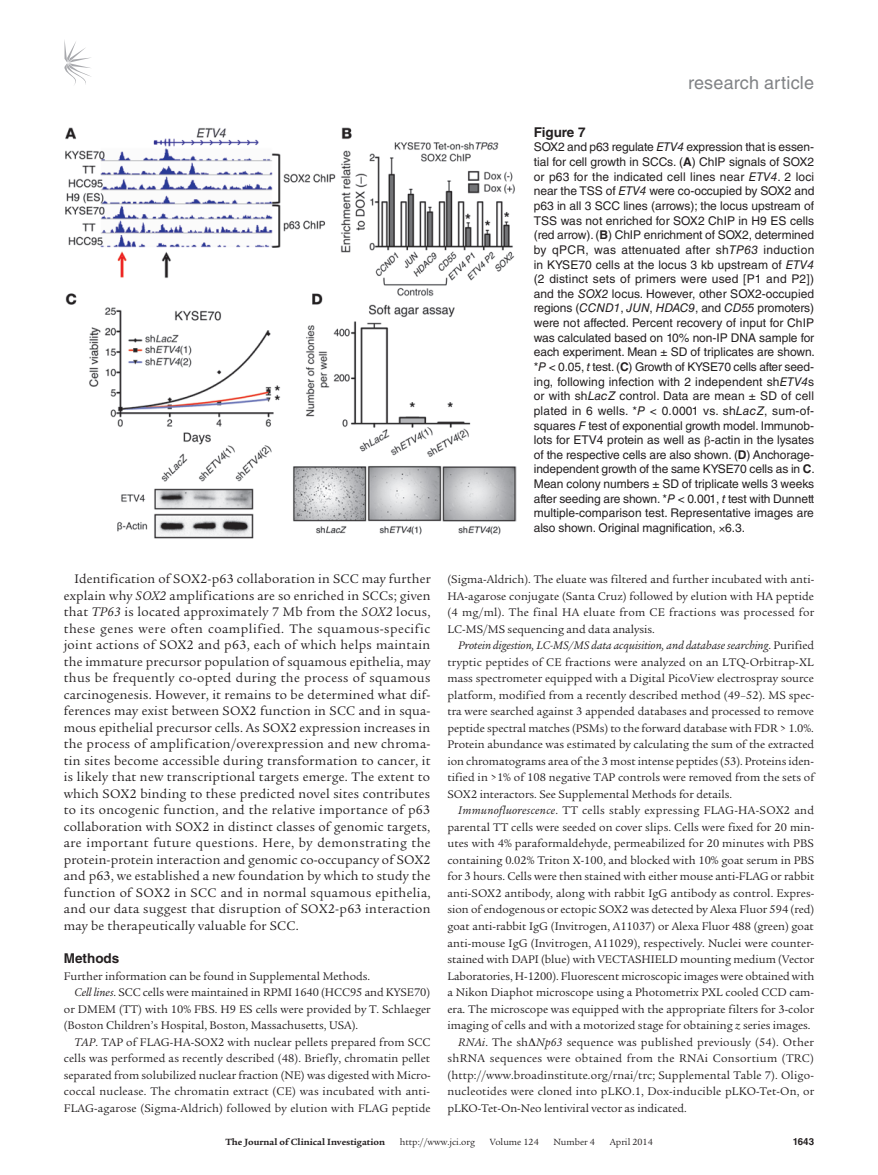
<style>
.page{position:relative;width:878px;height:1175px;background:#fff}
.page>*{position:absolute;margin:0;border:0;box-sizing:border-box;transform-origin:0 0}
.t1{font:18px "Helvetica LT Std";letter-spacing:.01em;color:#808285}
.t2{font:13.5px/16.5px "Legacy Serif Std";letter-spacing:.015em;color:#231f20;text-align:justify}
.t3{font:700 13.5px "Helvetica LT Std";color:#231f20}
.t4{font:12px/16.5px "Legacy Serif Std";color:#231f20;text-align:justify}
.t5{font:12px/14.7px "Helvetica LT Std";letter-spacing:-.005em;color:#231f20;text-align:justify}
.t6{font:12px "Legacy Serif Std";letter-spacing:.02em;color:#231f20}
.t7{font:12px "Legacy Serif Std";letter-spacing:.025em;color:#231f20}
.t8{font:9.75px "Legacy Serif Std";color:#231f20}
.t9{font:700 9.75px "Legacy Serif Std";color:#231f20}
.t10{font:700 9.75px "Helvetica LT Std";color:#231f20}
.s1{font-style:italic}
.s2{font-weight:700}
</style>
<div class="page">
<svg style="left:64px;top:40px;width:27px;height:45px"></svg>
<img style="left:65px;top:127px;width:451px;height:412px">
<h1 class="t1" style="left:688px;top:73px;width:127px">research article</h1>
<p class="t2" style="left:64px;top:571px;width:368px;text-indent:11px">Identification of SOX2-p63 collaboration in SCC may further explain why <span class="s1">SOX2</span> amplifications are so enriched in SCCs; given that <span class="s1">TP63</span> is located approximately 7 Mb from the <span class="s1">SOX2</span> locus, these genes were often coamplified. The squamous-specific joint actions of SOX2 and p63, each of which helps maintain the immature precursor population of squamous epithelia, may thus be frequently co-opted during the process of squamous carcinogenesis. However, it remains to be determined what dif&shy;ferences may exist between SOX2 function in SCC and in squa&shy;mous epithelial precursor cells. As SOX2 expression increases in the process of amplification/overexpression and new chroma&shy;tin sites become accessible during transformation to cancer, it is likely that new transcriptional targets emerge. The extent to which SOX2 binding to these predicted novel sites contributes to its oncogenic function, and the relative importance of p63 collaboration with SOX2 in distinct classes of genomic targets, are important future questions. Here, by demonstrating the protein-protein interaction and genomic co-occupancy of SOX2 and p63, we established a new foundation by which to study the function of SOX2 in SCC and in normal squamous epithelia, and our data suggest that disruption of SOX2-p63 interaction may be therapeutically valuable for SCC.</p>
<p class="t3" style="left:64px;top:950px;width:57px">Methods</p>
<p class="t4" style="left:64px;top:967px;width:308px">Further information can be found in Supplemental Methods.</p>
<p class="t4" style="left:74px;top:984px;width:357px"><span class="s1">Cell lines</span>. SCC cells were maintained in RPMI 1640 (HCC95 and KYSE70)</p>
<p class="t4" style="left:64px;top:1000px;width:368px">or DMEM (TT) with 10% FBS. H9 ES cells were provided by T. Schlaeger</p>
<p class="t4" style="left:64px;top:1017px;width:296px">(Boston Children’s Hospital, Boston, Massachusetts, USA).</p>
<p class="t4" style="left:74px;top:1033px;width:357px"><span class="s1">TAP</span>. TAP of FLAG-HA-SOX2 with nuclear pellets prepared from SCC</p>
<p class="t4" style="left:64px;top:1050px;width:368px">cells was performed as recently described (48). Briefly, chromatin pellet</p>
<p class="t4" style="left:64px;top:1066px;width:368px">separated from solubilized nuclear fraction (NE) was digested with Micro-</p>
<p class="t6" style="left:64px;top:1084px;width:368px">coccal nuclease. The chromatin extract (CE) was incubated with anti-</p>
<p class="t4" style="left:64px;top:1099px;width:368px">FLAG-agarose (Sigma-Aldrich) followed by elution with FLAG peptide</p>
<p class="t3" style="left:533px;top:124px;width:53px">Figure 7</p>
<p class="t5" style="left:533px;top:140px;width:283px">SOX2 and p63 regulate <span class="s1">ETV4</span> expression that is essen&shy;tial for cell growth in SCCs. (<span class="s2">A</span>) ChIP signals of SOX2 or p63 for the indicated cell lines near <span class="s1">ETV4</span>. 2 loci near the TSS of <span class="s1">ETV4</span> were co-occupied by SOX2 and p63 in all 3 SCC lines (arrows); the locus upstream of TSS was not enriched for SOX2 ChIP in H9 ES cells (red arrow). (<span class="s2">B</span>) ChIP enrichment of SOX2, determined by qPCR, was attenuated after sh<span class="s1">TP63</span> induction in KYSE70 cells at the locus 3 kb upstream of <span class="s1">ETV4 </span>(2 distinct sets of primers were used [P1 and P2]) and the <span class="s1">SOX2</span> locus. However, other SOX2-occupied regions (<span class="s1">CCND1</span>, <span class="s1">JUN</span>, <span class="s1">HDAC9</span>, and <span class="s1">CD55</span> promoters) were not affected. Percent recovery of input for ChIP was calculated based on 10% non-IP DNA sample for each experiment. Mean ± SD of triplicates are shown. *<span class="s1">P</span> &lt; 0.05, <span class="s1">t</span> test. (<span class="s2">C</span>) Growth of KYSE70 cells after seed&shy;ing, following infection with 2 independent sh<span class="s1">ETV4</span>s or with sh<span class="s1">LacZ</span> control. Data are mean ± SD of cell plated in 6 wells. *<span class="s1">P</span> &lt; 0.0001 vs. sh<span class="s1">LacZ</span>, sum-of&shy;squares <span class="s1">F</span> test of exponential growth model. Immunob&shy;lots for ETV4 protein as well as -actin in the lysates of the respective cells are also shown. (<span class="s2">D</span>) Anchorage&shy;independent growth of the same KYSE70 cells as in <span class="s2">C</span>.<br>Mean colony numbers ± SD of triplicate wells 3 weeks after seeding are shown. *<span class="s1">P</span> &lt; 0.001, <span class="s1">t</span> test with Dunnett multiple-comparison test. Representative images are also shown. Original magnification, 6.3.</p>
<p class="t4" style="left:447px;top:571px;width:368px">(Sigma-Aldrich). The eluate was filtered and further incubated with anti-HA-agarose conjugate (Santa Cruz) followed by elution with HA peptide (4 mg/ml). The final HA eluate from CE fractions was processed for LC-MS/MS sequencing and data analysis.</p>
<p class="t4" style="left:447px;top:637px;width:368px;text-indent:11px"><span class="s1">Protein digestion, LC-MS/MS data acquisition, and database searching</span>. Purified tryptic peptides of CE fractions were analyzed on an LTQ-Orbitrap-XL mass spectrometer equipped with a Digital PicoView electrospray source platform, modified from a recently described method (49–52). MS spec&shy;tra were searched against 3 appended databases and processed to remove peptide spectral matches (PSMs) to the forward database with FDR &gt; 1.0%.<br>Protein abundance was estimated by calculating the sum of the extracted ion chromatograms area of the 3 most intense peptides (53). Proteins iden&shy;tified in &gt;1% of 108 negative TAP controls were removed from the sets of SOX2 interactors. See Supplemental Methods for details.</p>
<p class="t7" style="left:458px;top:804px;width:357px"><span class="s1">Immunofluorescence</span>. TT cells stably expressing FLAG-HA-SOX2 and</p>
<p class="t4" style="left:447px;top:819px;width:368px">parental TT cells were seeded on cover slips. Cells were fixed for 20 min-</p>
<p class="t4" style="left:447px;top:835px;width:368px">utes with 4% paraformaldehyde, permeabilized for 20 minutes with PBS</p>
<p class="t4" style="left:447px;top:852px;width:368px">containing 0.02% Triton X-100, and blocked with 10% goat serum in PBS</p>
<p class="t4" style="left:447px;top:868px;width:368px">for 3 hours. Cells were then stained with either mouse anti-FLAG or rabbit</p>
<p class="t4" style="left:447px;top:885px;width:368px">anti-SOX2 antibody, along with rabbit IgG antibody as control. Expres-</p>
<p class="t4" style="left:447px;top:901px;width:368px">sion of endogenous or ectopic SOX2 was detected by Alexa Fluor 594 (red)</p>
<p class="t4" style="left:447px;top:918px;width:368px">goat anti-rabbit IgG (Invitrogen, A11037) or Alexa Fluor 488 (green) goat</p>
<p class="t4" style="left:447px;top:934px;width:368px">anti-mouse IgG (Invitrogen, A11029), respectively. Nuclei were counter-</p>
<p class="t4" style="left:447px;top:951px;width:368px">stained with DAPI (blue) with VECTASHIELD mounting medium (Vector</p>
<p class="t4" style="left:447px;top:967px;width:368px">Laboratories, H-1200). Fluorescent microscopic images were obtained with</p>
<p class="t4" style="left:447px;top:984px;width:368px">a Nikon Diaphot microscope using a Photometrix PXL cooled CCD cam-</p>
<p class="t4" style="left:447px;top:1000px;width:368px">era. The microscope was equipped with the appropriate filters for 3-color</p>
<p class="t4" style="left:447px;top:1017px;width:364px">imaging of cells and with a motorized stage for obtaining <span class="s1">z</span> series images.</p>
<p class="t6" style="left:458px;top:1035px;width:357px"><span class="s1">RNAi</span>. The sh <span class="s1">Np63</span> sequence was published previously (54). Other</p>
<p class="t7" style="left:447px;top:1051px;width:368px">shRNA sequences were obtained from the RNAi Consortium (TRC)</p>
<p class="t4" style="left:447px;top:1066px;width:368px">(http://www.broadinstitute.org/rnai/trc; Supplemental Table 7). Oligo-</p>
<p class="t4" style="left:447px;top:1083px;width:368px">nucleotides were cloned into pLKO.1, Dox-inducible pLKO-Tet-On, or</p>
<p class="t4" style="left:447px;top:1099px;width:241px">pLKO-Tet-On-Neo lentiviral vector as indicated.</p>
<p class="t9" style="left:225px;top:1135px;width:161px">The Journal of Clinical Investigation</p>
<p class="t8" style="left:400px;top:1136px;width:77px">http://www.jci.org</p>
<p class="t8" style="left:489px;top:1136px;width:50px">Volume 124</p>
<p class="t8" style="left:553px;top:1136px;width:43px">Number 4</p>
<p class="t8" style="left:609px;top:1136px;width:45px">April 2014</p>
<p class="t10" style="left:792px;top:1135px;width:23px">1643</p>
</div>
